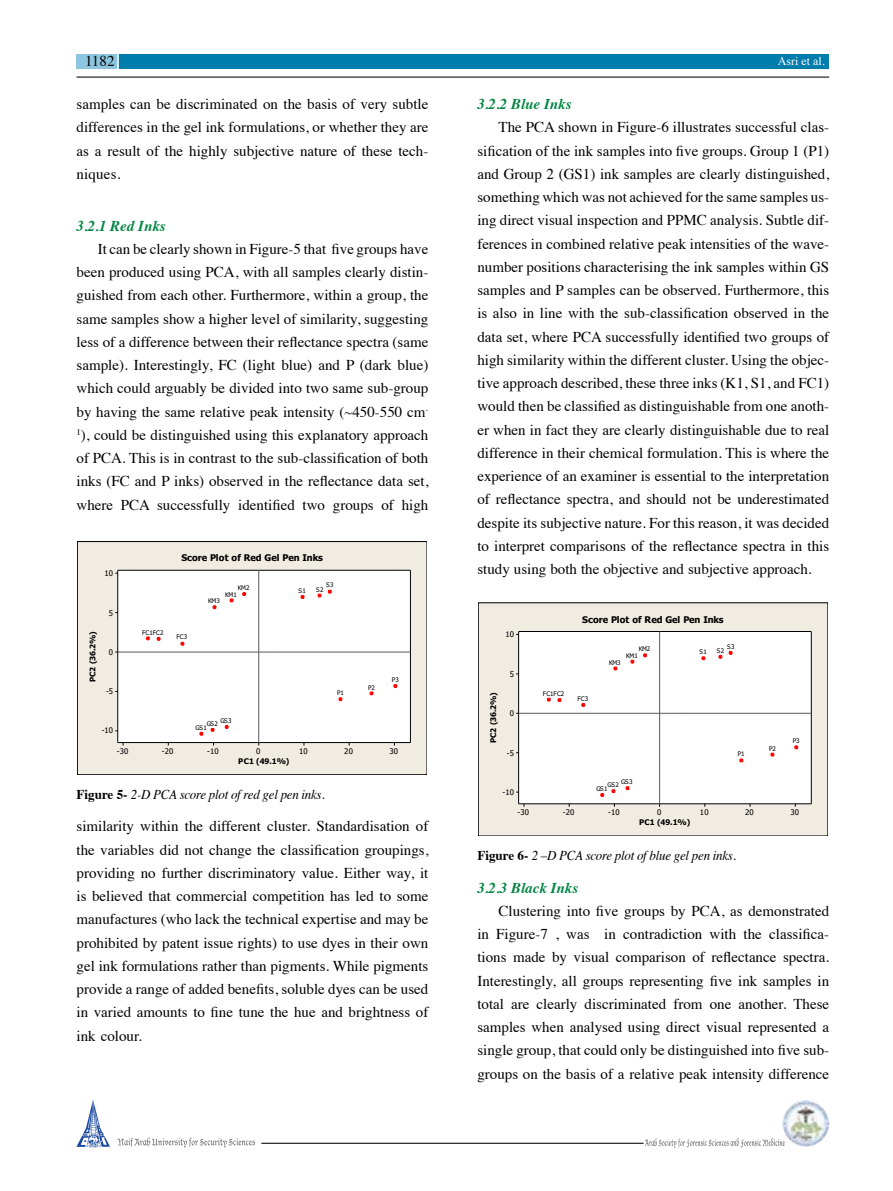
<style>
.page{position:relative;width:893px;height:1191px;background:#fff}
.page>*{position:absolute;margin:0;border:0;box-sizing:border-box;transform-origin:0 0}
.t1{font:15px/23.2px "Times";color:#000;text-align:justify}
.t2{font:italic 700 15px "Times";color:#008641}
.t3{font:italic 13.5px "Times";letter-spacing:-.02em;color:#000;scale:.96 1}
.t4{font:12px "Times";color:#fff}
.t5{font:700 9.3px "Tahoma";letter-spacing:-.01em;color:#000}
.t6{font:7.8px "Tahoma";letter-spacing:.015em;color:#000}
.t7{font:700 7.8px "Tahoma";letter-spacing:.02em;color:#000}
.t8{font:6.3px "Tahoma";color:#000}
.s1{font-weight:700;font-style:normal}
</style>
<div class="page">
<hr style="left:261px;top:1142px;width:383px;height:1px;background:#000">
<img style="left:782px;top:1100px;width:47px;height:47px">
<svg style="left:77px;top:1100px;width:33px;height:47px"></svg>
<svg style="left:117px;top:1137px;width:138px;height:10px"></svg>
<svg style="left:645px;top:1138px;width:140px;height:9px"></svg>
<div style="left:77px;top:54px;width:752px;height:14px;background:#007dac"></div>
<div style="left:77px;top:54px;width:41px;height:14px;background:#8cc5df"></div>
<hr style="left:117px;top:49px;width:2px;height:30px;background:#fff">
<hr style="left:77px;top:77px;width:752px;height:1px;background:#000">
<div style="left:79px;top:543px;width:346px;height:229px;background:#f1ece2"></div>
<div style="left:77px;top:541px;width:350px;height:233px;border:1px solid #000"></div>
<svg style="left:117px;top:569px;width:294px;height:174px"></svg>
<hr style="left:118px;top:570px;width:292px;height:1px;background:#000">
<hr style="left:118px;top:742px;width:292px;height:1px;background:#000">
<hr style="left:410px;top:570px;width:1px;height:172px;background:#000">
<hr style="left:117px;top:570px;width:1px;height:172px;background:#000">
<hr style="left:258px;top:570px;width:1px;height:172px;background:#58595b">
<hr style="left:118px;top:652px;width:292px;height:1px;background:#58595b">
<svg style="left:301px;top:595px;width:3px;height:4px"></svg>
<svg style="left:242px;top:592px;width:4px;height:4px"></svg>
<svg style="left:213px;top:605px;width:3px;height:4px"></svg>
<svg style="left:146px;top:636px;width:4px;height:4px"></svg>
<svg style="left:394px;top:684px;width:3px;height:4px"></svg>
<svg style="left:370px;top:691px;width:3px;height:4px"></svg>
<svg style="left:339px;top:697px;width:3px;height:4px"></svg>
<div style="left:480px;top:605px;width:346px;height:229px;background:#f1ece2"></div>
<svg style="left:518px;top:630px;width:294px;height:173px"></svg>
<hr style="left:519px;top:631px;width:292px;height:1px;background:#000">
<hr style="left:519px;top:803px;width:292px;height:1px;background:#000">
<hr style="left:811px;top:631px;width:1px;height:173px;background:#000">
<hr style="left:518px;top:631px;width:1px;height:173px;background:#000">
<hr style="left:659px;top:631px;width:1px;height:173px;background:#58595b">
<hr style="left:519px;top:713px;width:292px;height:1px;background:#58595b">
<svg style="left:702px;top:656px;width:3px;height:4px"></svg>
<svg style="left:643px;top:653px;width:4px;height:4px"></svg>
<svg style="left:558px;top:698px;width:3px;height:4px"></svg>
<svg style="left:626px;top:786px;width:3px;height:4px"></svg>
<svg style="left:612px;top:789px;width:3px;height:4px"></svg>
<svg style="left:600px;top:793px;width:4px;height:3px"></svg>
<svg style="left:794px;top:745px;width:4px;height:4px"></svg>
<p class="t1" style="left:85px;top:48px;width:31px">1182</p>
<p class="t1" style="left:77px;top:91px;width:353px">samples can be discriminated on the basis of very subtle differences in the gel ink formulations, or whether they are as a result of the highly subjective nature of these tech&shy;niques.</p>
<p class="t2" style="left:77px;top:211px;width:91px">3.2.1 Red Inks</p>
<p class="t1" style="left:77px;top:236px;width:353px;text-indent:21px">It can be clearly shown in Figure-5 that five groups have been produced using PCA, with all samples clearly distin&shy;guished from each other. Furthermore, within a group, the same samples show a higher level of similarity, suggesting less of a difference between their reflectance spectra (same sample). Interestingly, FC (light blue) and P (dark blue) which could arguably be divided into two same sub-group by having the same relative peak intensity (~450-550 cm<sup>-1</sup>), could be distinguished using this explanatory approach of PCA. This is in contrast to the sub-classification of both inks (FC and P inks) observed in the reflectance data set, where PCA successfully identified two groups of high</p>
<p class="t6" style="left:105px;top:568px;width:10px">10</p>
<p class="t6" style="left:109px;top:607px;width:6px">5</p>
<p class="t6" style="left:109px;top:647px;width:6px">0</p>
<p class="t6" style="left:106px;top:686px;width:9px">-5</p>
<p class="t6" style="left:102px;top:725px;width:13px">-10</p>
<p class="t7" style="left:87px;top:682px;width:53px;rotate:-90deg">PC2 (36.2%)</p>
<p class="t8" style="left:142px;top:628px;width:23px">FC1FC2</p>
<p class="t5" style="left:181px;top:551px;width:143px">Score Plot of Red Gel Pen Inks</p>
<p class="t8" style="left:177px;top:633px;width:12px">FC3</p>
<p class="t8" style="left:238px;top:583px;width:13px">KM2</p>
<p class="t8" style="left:225px;top:590px;width:13px">KM1</p>
<p class="t8" style="left:208px;top:597px;width:13px">KM3</p>
<p class="t8" style="left:326px;top:581px;width:9px">S3</p>
<p class="t8" style="left:299px;top:586px;width:9px">S1</p>
<p class="t8" style="left:316px;top:585px;width:9px">S2</p>
<p class="t8" style="left:220px;top:716px;width:13px">GS3</p>
<p class="t8" style="left:207px;top:719px;width:13px">GS2</p>
<p class="t8" style="left:196px;top:723px;width:13px">GS1</p>
<p class="t8" style="left:337px;top:688px;width:8px">P1</p>
<p class="t8" style="left:368px;top:683px;width:8px">P2</p>
<p class="t8" style="left:392px;top:675px;width:8px">P3</p>
<p class="t6" style="left:117px;top:745px;width:13px">-30</p>
<p class="t6" style="left:162px;top:745px;width:13px">-20</p>
<p class="t6" style="left:207px;top:745px;width:13px">-10</p>
<p class="t6" style="left:256px;top:745px;width:6px">0</p>
<p class="t6" style="left:299px;top:745px;width:10px">10</p>
<p class="t6" style="left:344px;top:745px;width:10px">20</p>
<p class="t6" style="left:390px;top:745px;width:10px">30</p>
<p class="t7" style="left:238px;top:755px;width:53px">PC1 (49.1%)</p>
<p class="t3" style="left:77px;top:782px;width:260px"><span class="s1">Figure 5-</span> 2-D PCA score plot of red gel pen inks.</p>
<p class="t1" style="left:77px;top:813px;width:353px">similarity within the different cluster. Standardisation of the variables did not change the classification groupings, providing no further discriminatory value. Either way, it is believed that commercial competition has led to some manufactures (who lack the technical expertise and may be prohibited by patent issue rights) to use dyes in their own gel ink formulations rather than pigments. While pigments provide a range of added benefits, soluble dyes can be used in varied amounts to fine tune the hue and brightness of ink colour.</p>
<p class="t4" style="left:778px;top:50px;width:48px">Asri et al.</p>
<p class="t2" style="left:477px;top:90px;width:96px">3.2.2 Blue Inks</p>
<p class="t1" style="left:477px;top:114px;width:353px;text-indent:21px">The PCA shown in Figure-6 illustrates successful clas&shy;sification of the ink samples into five groups. Group 1 (P1) and Group 2 (GS1) ink samples are clearly distinguished, something which was not achieved for the same samples us&shy;ing direct visual inspection and PPMC analysis. Subtle dif&shy;ferences in combined relative peak intensities of the wave&shy;number positions characterising the ink samples within GS samples and P samples can be observed. Furthermore, this is also in line with the sub-classification observed in the data set, where PCA successfully identified two groups of high similarity within the different cluster. Using the objec&shy;tive approach described, these three inks (K1, S1, and FC1) would then be classified as distinguishable from one anoth&shy;er when in fact they are clearly distinguishable due to real difference in their chemical formulation. This is where the experience of an examiner is essential to the interpretation of reflectance spectra, and should not be underestimated despite its subjective nature. For this reason, it was decided to interpret comparisons of the reflectance spectra in this study using both the objective and subjective approach.</p>
<p class="t6" style="left:505px;top:629px;width:10px">10</p>
<p class="t6" style="left:510px;top:668px;width:6px">5</p>
<p class="t6" style="left:510px;top:708px;width:6px">0</p>
<p class="t6" style="left:507px;top:747px;width:9px">-5</p>
<p class="t6" style="left:503px;top:786px;width:13px">-10</p>
<p class="t7" style="left:488px;top:743px;width:53px;rotate:-90deg">PC2 (36.2%)</p>
<p class="t8" style="left:543px;top:689px;width:23px">FC1FC2</p>
<p class="t5" style="left:582px;top:613px;width:143px">Score Plot of Red Gel Pen Inks</p>
<p class="t8" style="left:577px;top:694px;width:12px">FC3</p>
<p class="t8" style="left:639px;top:645px;width:13px">KM2</p>
<p class="t8" style="left:626px;top:651px;width:13px">KM1</p>
<p class="t8" style="left:609px;top:658px;width:13px">KM3</p>
<p class="t8" style="left:727px;top:642px;width:9px">S3</p>
<p class="t8" style="left:699px;top:647px;width:9px">S1</p>
<p class="t8" style="left:717px;top:646px;width:9px">S2</p>
<p class="t8" style="left:621px;top:778px;width:13px">GS3</p>
<p class="t8" style="left:608px;top:780px;width:13px">GS2</p>
<p class="t8" style="left:596px;top:784px;width:13px">GS1</p>
<p class="t8" style="left:738px;top:749px;width:8px">P1</p>
<p class="t8" style="left:769px;top:744px;width:8px">P2</p>
<p class="t8" style="left:793px;top:737px;width:8px">P3</p>
<p class="t6" style="left:518px;top:807px;width:13px">-30</p>
<p class="t6" style="left:563px;top:807px;width:13px">-20</p>
<p class="t6" style="left:608px;top:807px;width:13px">-10</p>
<p class="t6" style="left:657px;top:807px;width:6px">0</p>
<p class="t6" style="left:700px;top:807px;width:10px">10</p>
<p class="t6" style="left:745px;top:807px;width:10px">20</p>
<p class="t6" style="left:790px;top:807px;width:10px">30</p>
<p class="t7" style="left:639px;top:817px;width:53px">PC1 (49.1%)</p>
<p class="t3" style="left:477px;top:843px;width:271px"><span class="s1">Figure 6-</span> 2 –D PCA score plot of blue gel pen inks.</p>
<p class="t2" style="left:477px;top:873px;width:102px">3.2.3 Black Inks</p>
<p class="t1" style="left:477px;top:898px;width:353px;text-indent:21px">Clustering into five groups by PCA, as demonstrated in Figure-7 , was in contradiction with the classifica&shy;tions made by visual comparison of reflectance spectra.<br>Interestingly, all groups representing five ink samples in total are clearly discriminated from one another. These samples when analysed using direct visual represented a single group, that could only be distinguished into five sub&shy;groups on the basis of a relative peak intensity difference</p>
</div>
